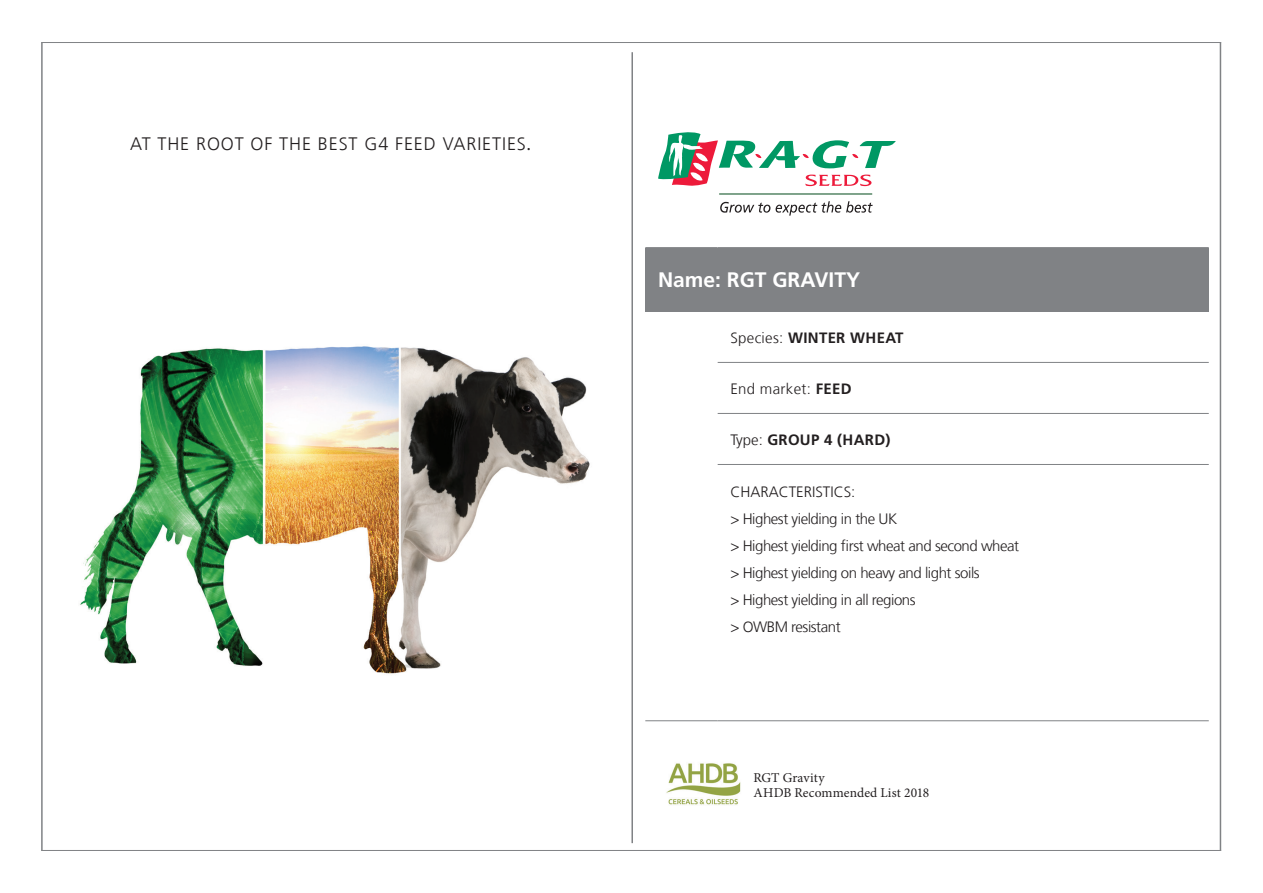
<style>
.page{position:relative;width:1263px;height:893px;background:#fff}
.page>*{position:absolute;margin:0;border:0;box-sizing:border-box;transform-origin:0 0}
.t1{font:700 21px "Frutiger LT Com";color:#fff}
.t2{font:300 18px "Frutiger LT Com";letter-spacing:.05em;color:#231f20}
.t3{font:300 15px "Frutiger LT Com";letter-spacing:-.03em;color:#231f20}
.t4{font:700 15px "Frutiger LT Com";letter-spacing:.02em;color:#231f20}
.t5{font:300 15px "Frutiger LT Com";color:#231f20}
.t6{font:300 15px "Frutiger LT Com";letter-spacing:.02em;color:#231f20}
.t7{font:13.5px/15px "Minion Pro";letter-spacing:.005em;color:#231f20}
.s1{font-family:"Myriad Pro";font-weight:400}
.s2{font-weight:300}
.s3{font-weight:700}
</style>
<div class="page">
<img style="left:80px;top:346px;width:510px;height:328px">
<div style="left:645px;top:248px;width:564px;height:63px;background:#808285"></div>
<hr style="left:645px;top:720px;width:73px;height:1px;background:#808285">
<hr style="left:645px;top:247px;width:73px;height:1px;background:#808285">
<hr style="left:718px;top:247px;width:491px;height:1px;background:#808285">
<hr style="left:645px;top:311px;width:73px;height:1px;background:#808285">
<hr style="left:718px;top:311px;width:491px;height:1px;background:#808285">
<hr style="left:718px;top:362px;width:491px;height:1px;background:#808285">
<hr style="left:718px;top:413px;width:491px;height:1px;background:#808285">
<hr style="left:718px;top:464px;width:491px;height:1px;background:#808285">
<hr style="left:718px;top:720px;width:491px;height:1px;background:#808285">
<svg style="left:720px;top:201px;width:153px;height:15px"></svg>
<hr style="left:719px;top:194px;width:153px;height:1px;background:#004919">
<svg style="left:658px;top:132px;width:238px;height:54px"></svg>
<img style="left:666px;top:763px;width:75px;height:42px">
<hr style="left:41px;top:43px;width:2px;height:807px;background:#808285">
<hr style="left:1220px;top:43px;width:1px;height:807px;background:#808285">
<hr style="left:631px;top:52px;width:2px;height:791px;background:#808285">
<hr style="left:41px;top:42px;width:1180px;height:1px;background:#808285">
<hr style="left:41px;top:850px;width:1180px;height:1px;background:#808285">
<p class="t2" style="left:130px;top:133px;width:402px">AT THE ROOT OF THE BEST G4 FEED VARIETIES<span class="s1">.</span></p>
<p class="t1" style="left:658px;top:268px;width:203px">Name: RGT GRAVITY</p>
<p class="t4" style="left:730px;top:328px;width:175px"><span class="s2">Species:</span> WINTER WHEAT</p>
<p class="t6" style="left:730px;top:380px;width:123px">End market: <span class="s3">FEED</span></p>
<p class="t4" style="left:730px;top:431px;width:162px"><span class="s2">Type:</span> GROUP 4 (HARD)</p>
<p class="t5" style="left:730px;top:483px;width:127px">CHARACTERISTICS:</p>
<p class="t3" style="left:730px;top:510px;width:168px">&gt; Highest yielding in the UK</p>
<p class="t3" style="left:730px;top:537px;width:290px">&gt; Highest yielding first wheat and second wheat</p>
<p class="t3" style="left:730px;top:564px;width:251px">&gt; Highest yielding on heavy and light soils</p>
<p class="t3" style="left:730px;top:591px;width:187px">&gt; Highest yielding in all regions</p>
<p class="t3" style="left:730px;top:618px;width:112px">&gt; OWBM resistant</p>
<p class="t7" style="left:753px;top:771px;width:177px">RGT Gravity<br>AHDB Recommended List 2018</p>
</div>
